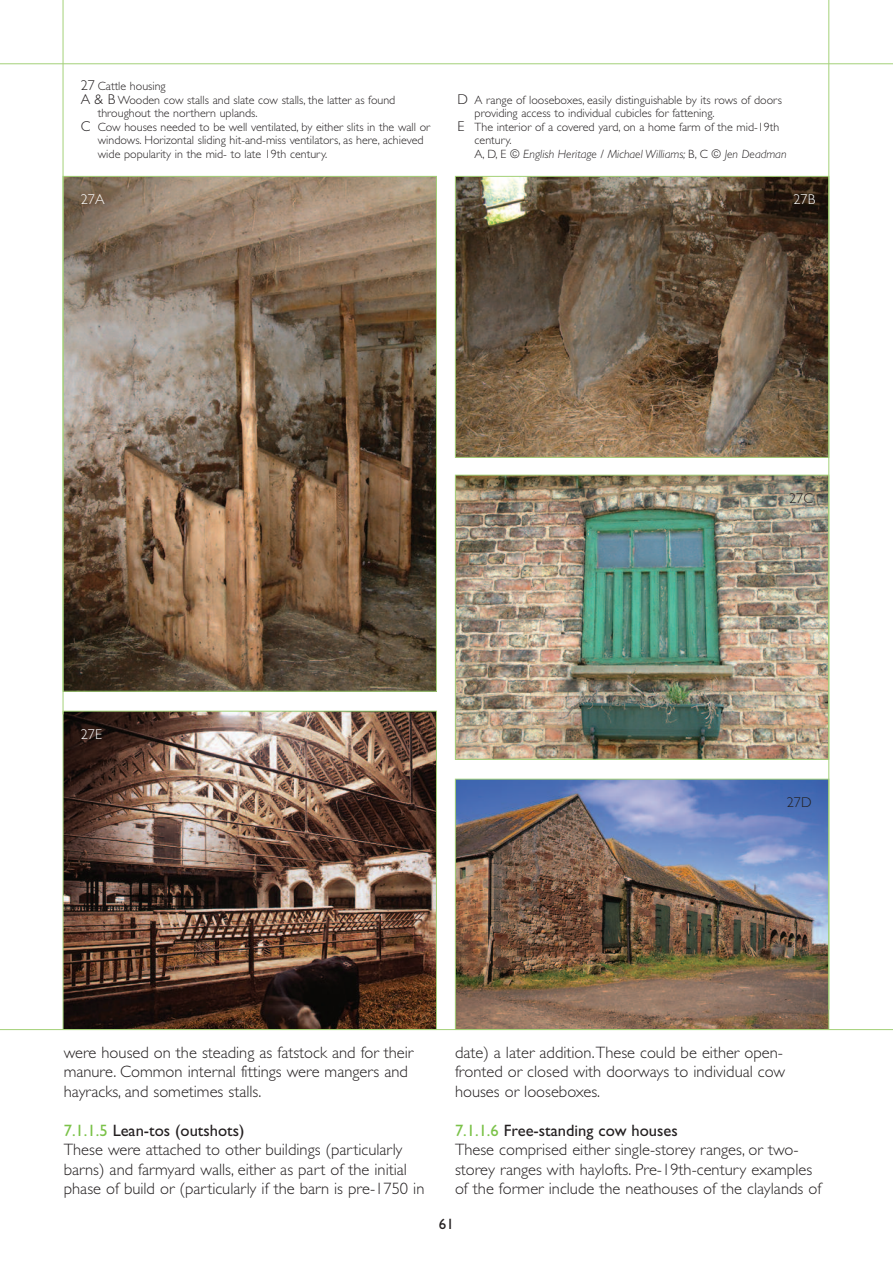
<style>
.page{position:relative;width:893px;height:1263px;background:#fff}
.page>*{position:absolute;margin:0;border:0;box-sizing:border-box;transform-origin:0 0}
.t1{font:300 16.5px/19.5px "Gill Sans";color:#231f20}
.t2{font:15px "Gill Sans";color:#231f20}
.t3{font:300 14.25px "Gill Sans";color:#fff}
.t4{font:300 14.25px "Gill Sans";color:#231f20}
.t5{font:300 12px "Gill Sans";color:#231f20}
.t6{font:italic 300 12px "Gill Sans";color:#231f20}
.s1{font-size:14.25px}
.s2{font-style:normal}
.s3{font-weight:400;color:#7bc249}
.s4{font-weight:400}
</style>
<div class="page">
<hr style="left:0;top:63px;width:893px;height:1px;background:#a4d178">
<hr style="left:0;top:1029px;width:893px;height:1px;background:#a4d178">
<img style="left:457px;top:178px;width:370px;height:278px">
<div style="left:455px;top:176px;width:374px;height:282px;border:1px solid #a4d178"></div>
<img style="left:65px;top:178px;width:370px;height:512px">
<img style="left:457px;top:781px;width:370px;height:247px">
<div style="left:455px;top:779px;width:374px;height:251px;border:1px solid #a4d178"></div>
<img style="left:65px;top:713px;width:370px;height:315px">
<div style="left:63px;top:711px;width:374px;height:319px;border:1px solid #a4d178"></div>
<img style="left:457px;top:477px;width:370px;height:281px">
<div style="left:455px;top:475px;width:374px;height:285px;border:1px solid #a4d178"></div>
<hr style="left:63px;top:0;width:1px;height:714px;background:#a4d178">
<hr style="left:828px;top:0;width:1px;height:1009px;background:#a4d178">
<p class="t5" style="left:81px;top:82px;width:86px"><span class="s1">27</span> Cattle housing</p>
<p class="t5" style="left:81px;top:95px;width:316px"><span class="s1">A &amp; B</span> Wooden cow stalls and slate cow stalls, the latter as found</p>
<p class="t5" style="left:98px;top:109px;width:161px">throughout the northern uplands.</p>
<p class="t5" style="left:81px;top:122px;width:351px"><span class="s1">C</span> Cow houses needed to be well ventilated, by either slits in the wall or</p>
<p class="t5" style="left:98px;top:136px;width:327px">windows. Horizontal sliding hit-and-miss ventilators, as here, achieved</p>
<p class="t5" style="left:98px;top:149px;width:231px">wide popularity in the mid- to late 19th century.</p>
<p class="t5" style="left:458px;top:95px;width:326px"><span class="s1">D</span> A range of looseboxes, easily distinguishable by its rows of doors</p>
<p class="t5" style="left:475px;top:109px;width:241px">providing access to individual cubicles for fattening.</p>
<p class="t5" style="left:458px;top:122px;width:323px"><span class="s1">E</span> The interior of a covered yard, on a home farm of the mid-19th</p>
<p class="t5" style="left:475px;top:136px;width:39px">century.</p>
<p class="t6" style="left:475px;top:149px;width:313px"><span class="s2">A, D, E</span> © English Heritage / Michael Williams; <span class="s2">B, C</span> © Jen Deadman</p>
<p class="t3" style="left:81px;top:194px;width:25px">27A</p>
<p class="t3" style="left:793px;top:194px;width:23px">27B</p>
<p class="t3" style="left:81px;top:728px;width:23px">27E</p>
<p class="t4" style="left:789px;top:492px;width:25px">27C</p>
<p class="t4" style="left:787px;top:796px;width:26px">27D</p>
<p class="t1" style="left:64px;top:1044px;width:351px">were housed on the steading as fatstock and for their manure. Common internal fittings were mangers and hayracks, and sometimes stalls.</p>
<p class="t1" style="left:64px;top:1122px;width:362px"><span class="s3">7.1.1.5</span> <span class="s4">Lean-tos (outshots)<br></span>These were attached to other buildings (particularly barns) and farmyard walls, either as part of the initial phase of build or (particularly if the barn is pre-1750 in</p>
<p class="t1" style="left:455px;top:1044px;width:332px">date) a later addition.These could be either open&shy;fronted or closed with doorways to individual cow houses or looseboxes.</p>
<p class="t1" style="left:455px;top:1122px;width:368px"><span class="s3">7.1.1.6</span> <span class="s4">Free-standing cow houses<br></span>These comprised either single-storey ranges, or two&shy;storey ranges with haylofts. Pre-19th-century examples of the former include the neathouses of the claylands of</p>
<p class="t2" style="left:439px;top:1218px;width:16px">61</p>
</div>
